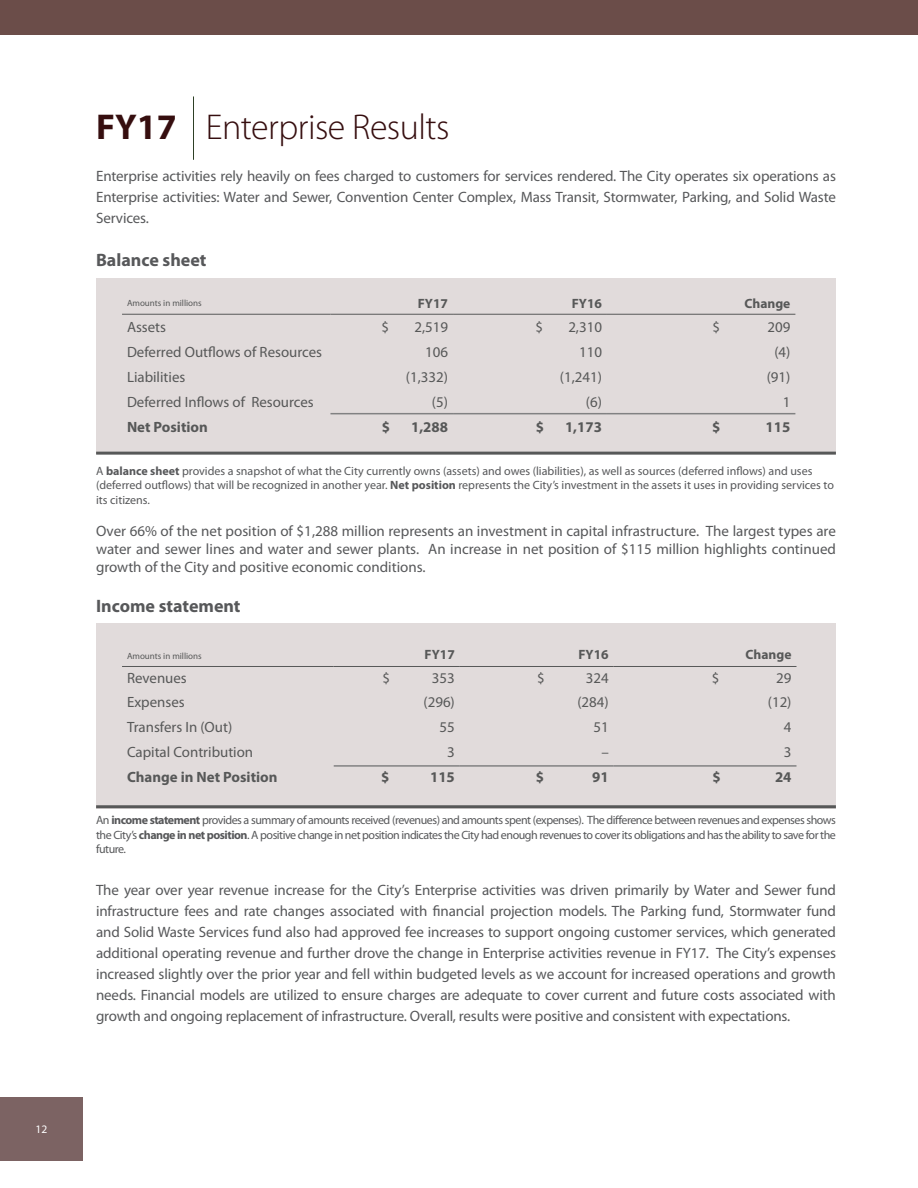
<style>
.page{position:relative;width:918px;height:1188px;background:#fff}
.page>*{position:absolute;margin:0;border:0;box-sizing:border-box;transform-origin:0 0}
.t1{font:300 36px "Myriad Pro";letter-spacing:-.015em;color:#360e0f}
.t2{font:700 18px "Myriad Pro";color:#57585a}
.t3{font:15px/21px "Myriad Pro";letter-spacing:-.01em;color:#57585a;text-align:justify}
.t4{font:14.85px "Myriad Pro";color:#575858}
.t5{font:700 14.85px "Myriad Pro";color:#575858}
.t6{font:700 13.5px "Myriad Pro";color:#575858}
.t7{font:12px/14.4px "Myriad Pro";color:#57585a}
.t8{font:11.55px "Myriad Pro";color:#fff}
.t9{font:9px "Myriad Pro";color:#575858}
.s1{font-weight:700}
</style>
<div class="page">
<div style="left:0;top:0;width:918px;height:34px;background:#6b4d49"></div>
<div style="left:96px;top:278px;width:740px;height:176px;background:#e1dbdb"></div>
<hr style="left:193px;top:96px;width:1px;height:64px;background:#2e4026">
<hr style="left:330px;top:413px;width:123px;height:1px;background:#818182">
<hr style="left:453px;top:413px;width:154px;height:1px;background:#818182">
<hr style="left:607px;top:413px;width:188px;height:1px;background:#818182">
<hr style="left:122px;top:314px;width:208px;height:1px;background:#575858">
<hr style="left:330px;top:314px;width:123px;height:1px;background:#575858">
<hr style="left:453px;top:314px;width:154px;height:1px;background:#575858">
<hr style="left:607px;top:314px;width:188px;height:1px;background:#575858">
<div style="left:0;top:1097px;width:83px;height:64px;background:#7c6363"></div>
<hr style="left:96px;top:452px;width:740px;height:3px;background:#575858">
<div style="left:96px;top:623px;width:740px;height:185px;background:#e1dbdb"></div>
<hr style="left:334px;top:765px;width:126px;height:2px;background:#818182">
<hr style="left:460px;top:765px;width:154px;height:2px;background:#818182">
<hr style="left:614px;top:765px;width:182px;height:2px;background:#818182">
<hr style="left:122px;top:666px;width:212px;height:1px;background:#575858">
<hr style="left:334px;top:666px;width:126px;height:1px;background:#575858">
<hr style="left:460px;top:666px;width:154px;height:1px;background:#575858">
<hr style="left:614px;top:666px;width:182px;height:1px;background:#575858">
<hr style="left:96px;top:805px;width:740px;height:3px;background:#575858">
<p class="t8" style="left:35px;top:1123px;width:13px">12</p>
<p class="t1" style="left:96px;top:108px;width:355px"><span class="s1">FY17</span> Enterprise Results</p>
<p class="t3" style="left:96px;top:166px;width:741px">Enterprise activities rely heavily on fees charged to customers for services rendered. The City operates six operations as Enterprise activities: Water and Sewer, Convention Center Complex, Mass Transit, Stormwater, Parking, and Solid Waste Services.</p>
<p class="t2" style="left:96px;top:250px;width:112px">Balance sheet</p>
<p class="t9" style="left:127px;top:298px;width:76px">Amounts in millions</p>
<p class="t6" style="left:418px;top:296px;width:32px">FY17</p>
<p class="t6" style="left:572px;top:296px;width:32px">FY16</p>
<p class="t6" style="left:744px;top:296px;width:48px">Change</p>
<p class="t4" style="left:127px;top:319px;width:41px">Assets</p>
<p class="t4" style="left:382px;top:319px;width:9px">$</p>
<p class="t4" style="left:414px;top:319px;width:35px">2,519</p>
<p class="t4" style="left:535px;top:319px;width:9px">$</p>
<p class="t4" style="left:568px;top:319px;width:35px">2,310</p>
<p class="t4" style="left:713px;top:319px;width:9px">$</p>
<p class="t4" style="left:768px;top:319px;width:24px">209</p>
<p class="t4" style="left:127px;top:344px;width:197px">Deferred Outflows of Resources</p>
<p class="t4" style="left:425px;top:344px;width:24px">106</p>
<p class="t4" style="left:579px;top:344px;width:24px">110</p>
<p class="t4" style="left:774px;top:344px;width:18px">(4)</p>
<p class="t4" style="left:127px;top:369px;width:60px">Liabilities</p>
<p class="t4" style="left:406px;top:369px;width:44px">(1,332)</p>
<p class="t4" style="left:560px;top:369px;width:44px">(1,241)</p>
<p class="t4" style="left:767px;top:369px;width:25px">(91)</p>
<p class="t4" style="left:127px;top:394px;width:188px">Deferred Inflows of Resources</p>
<p class="t4" style="left:432px;top:394px;width:18px">(5)</p>
<p class="t4" style="left:586px;top:394px;width:18px">(6)</p>
<p class="t4" style="left:783px;top:394px;width:9px">1</p>
<p class="t5" style="left:127px;top:418px;width:82px">Net Position</p>
<p class="t5" style="left:382px;top:418px;width:10px">$</p>
<p class="t5" style="left:411px;top:418px;width:38px">1,288</p>
<p class="t5" style="left:536px;top:418px;width:10px">$</p>
<p class="t5" style="left:565px;top:418px;width:38px">1,173</p>
<p class="t5" style="left:712px;top:418px;width:10px">$</p>
<p class="t5" style="left:766px;top:418px;width:26px">115</p>
<p class="t7" style="left:96px;top:464px;width:739px">A <span class="s1">balance sheet</span> provides a snapshot of what the City currently owns (assets) and owes (liabilities), as well as sources (deferred inflows) and uses (deferred outflows) that will be recognized in another year. <span class="s1">Net position</span> represents the City’s investment in the assets it uses in providing services to its citizens.</p>
<p class="t3" style="left:96px;top:522px;width:741px;line-height:18px">Over 66% of the net position of $1,288 million represents an investment in capital infrastructure. The largest types are water and sewer lines and water and sewer plants. An increase in net position of $115 million highlights continued growth of the City and positive economic conditions.</p>
<p class="t2" style="left:96px;top:596px;width:146px">Income statement</p>
<p class="t9" style="left:127px;top:651px;width:76px">Amounts in millions</p>
<p class="t6" style="left:425px;top:647px;width:32px">FY17</p>
<p class="t6" style="left:579px;top:647px;width:32px">FY16</p>
<p class="t6" style="left:746px;top:647px;width:48px">Change</p>
<p class="t4" style="left:127px;top:670px;width:61px">Revenues</p>
<p class="t4" style="left:382px;top:670px;width:9px">$</p>
<p class="t4" style="left:432px;top:670px;width:24px">353</p>
<p class="t4" style="left:537px;top:670px;width:9px">$</p>
<p class="t4" style="left:586px;top:670px;width:24px">324</p>
<p class="t4" style="left:712px;top:670px;width:9px">$</p>
<p class="t4" style="left:776px;top:670px;width:17px">29</p>
<p class="t4" style="left:127px;top:694px;width:59px">Expenses</p>
<p class="t4" style="left:424px;top:694px;width:33px">(296)</p>
<p class="t4" style="left:577px;top:694px;width:33px">(284)</p>
<p class="t4" style="left:768px;top:694px;width:25px">(12)</p>
<p class="t4" style="left:127px;top:719px;width:107px">Transfers In (Out)</p>
<p class="t4" style="left:440px;top:719px;width:17px">55</p>
<p class="t4" style="left:594px;top:719px;width:17px">51</p>
<p class="t4" style="left:784px;top:719px;width:9px">4</p>
<p class="t4" style="left:127px;top:744px;width:128px">Capital Contribution</p>
<p class="t4" style="left:447px;top:744px;width:9px">3</p>
<p class="t4" style="left:601px;top:744px;width:9px">–</p>
<p class="t4" style="left:784px;top:744px;width:9px">3</p>
<p class="t5" style="left:127px;top:769px;width:152px">Change in Net Position</p>
<p class="t5" style="left:381px;top:769px;width:10px">$</p>
<p class="t5" style="left:430px;top:769px;width:26px">115</p>
<p class="t5" style="left:536px;top:769px;width:10px">$</p>
<p class="t5" style="left:592px;top:769px;width:18px">91</p>
<p class="t5" style="left:713px;top:769px;width:10px">$</p>
<p class="t5" style="left:775px;top:769px;width:18px">24</p>
<p class="t7" style="left:96px;top:813px;width:741px;text-align:justify">An <span class="s1">income statement</span> provides a summary of amounts received (revenues) and amounts spent (expenses). The difference between revenues and expenses shows the City’s <span class="s1">change in net position</span>. A positive change in net position indicates the City had enough revenues to cover its obligations and has the ability to save for the future.</p>
<p class="t3" style="left:96px;top:880px;width:741px">The year over year revenue increase for the City’s Enterprise activities was driven primarily by Water and Sewer fund infrastructure fees and rate changes associated with financial projection models. The Parking fund, Stormwater fund and Solid Waste Services fund also had approved fee increases to support ongoing customer services, which generated additional operating revenue and further drove the change in Enterprise activities revenue in FY17. The City’s expenses increased slightly over the prior year and fell within budgeted levels as we account for increased operations and growth needs. Financial models are utilized to ensure charges are adequate to cover current and future costs associated with growth and ongoing replacement of infrastructure. Overall, results were positive and consistent with expectations.</p>
</div>
